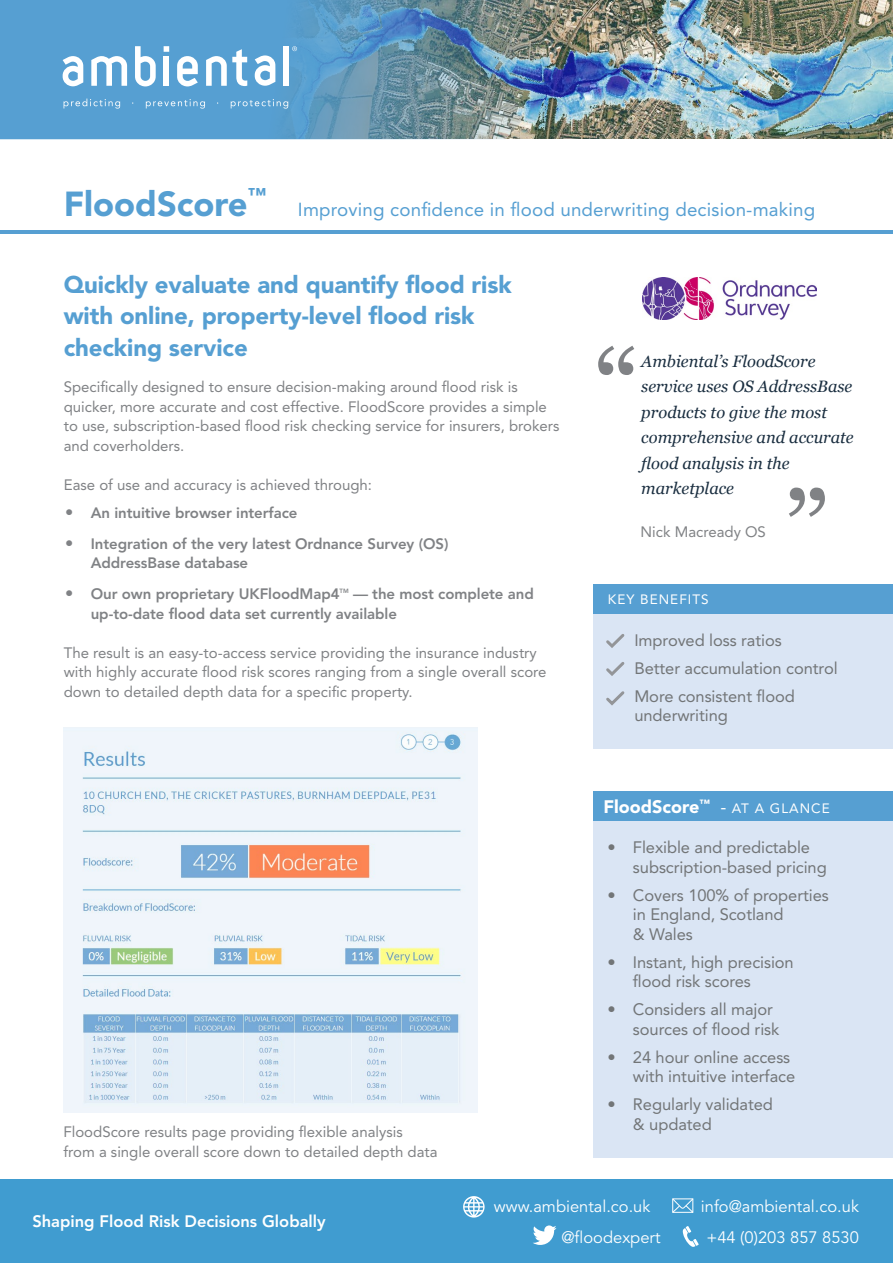
<style>
.page{position:relative;width:893px;height:1263px;background:#fff}
.page>*{position:absolute;margin:0;border:0;box-sizing:border-box;transform-origin:0 0}
.t1{font:111px "Georgia";color:#808285}
.t2{font:900 34.5px "Avenir LT Std";color:#569fd2}
.t3{font:900 24px/31.5px "Avenir LT Std";letter-spacing:-.005em;color:#569fd2}
.t4{font:18.75px "Avenir LT Std";letter-spacing:.01em;color:#569fd2}
.t5{font:900 18px "Avenir LT Std";color:#fff}
.t6{font:16.5px/19.5px "Avenir LT Std";letter-spacing:-.005em;color:#727577}
.t7{font:italic 16.5px/25.5px "Georgia";color:#1a2e40}
.t8{font:16.5px "Avenir";color:#fff}
.t9{font:800 16.5px "Avenir";color:#fff}
.t10{font:15px/19.5px "Avenir LT Std";color:#808285}
.t11{font:800 15px/19.5px "Avenir LT Std";letter-spacing:-.005em;color:#808285}
.t12{font:13.5px "Avenir LT Std";letter-spacing:.075em;color:#fff}
.t13{font:800 6.15px "Avenir LT Std";color:#808285}
.s1{font-size:16.5px}
.s2{font-weight:400}
.s3{font-weight:400;font-size:13.5px}
</style>
<div class="page">
<div style="left:594px;top:613px;width:299px;height:135px;background:#dae5f4"></div>
<hr style="left:0;top:230px;width:893px;height:3px;background:#569fd2">
<img style="left:642px;top:277px;width:174px;height:43px">
<img style="left:64px;top:727px;width:414px;height:385px">
<div style="left:594px;top:584px;width:299px;height:29px;background:#569fd2"></div>
<div style="left:594px;top:821px;width:299px;height:337px;background:#dae5f4"></div>
<div style="left:594px;top:791px;width:299px;height:30px;background:#569fd2"></div>
<svg style="left:606px;top:634px;width:19px;height:14px"></svg>
<svg style="left:606px;top:662px;width:19px;height:14px"></svg>
<svg style="left:606px;top:691px;width:19px;height:15px"></svg>
<img style="left:648px;top:0;width:245px;height:138px">
<img style="left:0;top:0;width:648px;height:139px">
<svg style="left:91px;top:56px;width:36px;height:30px"></svg>
<svg style="left:135px;top:46px;width:21px;height:40px"></svg>
<svg style="left:164px;top:46px;width:5px;height:6px"></svg>
<div style="left:164px;top:57px;width:5px;height:29px;background:#fff"></div>
<svg style="left:177px;top:56px;width:21px;height:30px"></svg>
<div style="left:283px;top:46px;width:5px;height:40px;background:#fff"></div>
<svg style="left:63px;top:56px;width:20px;height:30px"></svg>
<svg style="left:255px;top:55px;width:20px;height:31px"></svg>
<svg style="left:206px;top:49px;width:41px;height:37px"></svg>
<svg style="left:292px;top:46px;width:5px;height:5px"></svg>
<svg style="left:64px;top:99px;width:56px;height:10px"></svg>
<svg style="left:146px;top:99px;width:59px;height:10px"></svg>
<svg style="left:231px;top:99px;width:57px;height:10px"></svg>
<div style="left:0;top:1179px;width:893px;height:84px;background:#409cd0"></div>
<svg style="left:533px;top:1225px;width:24px;height:20px"></svg>
<svg style="left:463px;top:1196px;width:22px;height:21px"></svg>
<svg style="left:672px;top:1198px;width:21px;height:15px"></svg>
<svg style="left:683px;top:1226px;width:16px;height:21px"></svg>
<h2 class="t2" style="left:64px;top:183px;width:204px">FloodScore<sup>™</sup></h2>
<p class="t4" style="left:298px;top:198px;width:519px">Improving confidence in flood underwriting decision-making</p>
<h3 class="t3" style="left:64px;top:268px;width:449px">Quickly evaluate and quantify flood risk with online, property-level flood risk checking service</h3>
<p class="t10" style="left:64px;top:377px;width:497px">Specifically designed to ensure decision-making around flood risk is quicker, more accurate and cost effective. FloodScore provides a simple to use, subscription-based flood risk checking service for insurers, brokers and coverholders.</p>
<p class="t10" style="left:64px;top:475px;width:310px">Ease of use and accuracy is achieved through:</p>
<p class="t11" style="left:65px;top:503px;width:234px"><span class="s1">•</span> An intuitive browser interface</p>
<p class="t11" style="left:91px;top:534px;width:359px;text-indent:-26px"><span class="s1">•</span> Integration of the very latest Ordnance Survey (OS)<br>AddressBase database</p>
<p class="t11" style="left:65px;top:584px;width:276px"><span class="s1">•</span> Our own proprietary UKFloodMap4</p>
<p class="t13" style="left:340px;top:587px;width:11px">TM</p>
<p class="t11" style="left:91px;top:584px;width:445px;text-indent:262px">— the most complete and up-to-date flood data set currently available</p>
<p class="t10" style="left:64px;top:643px;width:484px">The result is an easy-to-access service providing the insurance industry with highly accurate flood risk scores ranging from a single overall score down to detailed depth data for a specific property.</p>
<p class="t10" style="left:63px;top:1122px;width:376px">FloodScore results page providing flexible analysis from a single overall score down to detailed depth data</p>
<h1 class="t1" style="left:594px;top:309px;width:47px">“</h1>
<p class="t7" style="left:641px;top:348px;width:214px">Ambiental’s FloodScore service uses OS AddressBase products to give the most comprehensive and accurate flood analysis in the marketplace</p>
<h1 class="t1" style="left:829px;top:553px;width:47px;rotate:-180deg">“</h1>
<p class="t10" style="left:641px;top:522px;width:127px">Nick Macready OS</p>
<p class="t12" style="left:608px;top:591px;width:102px">KEY BENEFITS</p>
<p class="t6" style="left:634px;top:626px;width:205px;line-height:28px">Improved loss ratios<br>Better accumulation control<br>More consistent flood</p>
<p class="t6" style="left:634px;top:706px;width:95px">underwriting</p>
<p class="t5" style="left:603px;top:795px;width:228px">FloodScore<sup>™</sup> <span class="s2">-</span> <span class="s3">AT A GLANCE</span></p>
<p class="t6" style="left:633px;top:838px;width:195px;text-indent:-26px">• Flexible and predictable subscription-based pricing</p>
<p class="t6" style="left:633px;top:885px;width:197px;text-indent:-26px">• Covers 100% of properties in England, Scotland<br>&amp; Wales</p>
<p class="t6" style="left:633px;top:952px;width:162px;text-indent:-26px">• Instant, high precision flood risk scores</p>
<p class="t6" style="left:633px;top:1000px;width:148px;text-indent:-26px">• Considers all major sources of flood risk</p>
<p class="t6" style="left:607px;top:1047px;width:189px;text-align:right">• 24 hour online access with intuitive interface</p>
<p class="t6" style="left:633px;top:1095px;width:142px;text-indent:-26px">• Regularly validated &amp; updated</p>
<p class="t9" style="left:32px;top:1212px;width:295px">Shaping Flood Risk Decisions Globally</p>
<p class="t8" style="left:494px;top:1196px;width:158px">www.ambiental.co.uk</p>
<p class="t8" style="left:701px;top:1196px;width:160px">info@ambiental.co.uk</p>
<p class="t8" style="left:561px;top:1228px;width:101px">@floodexpert</p>
<p class="t8" style="left:706px;top:1228px;width:154px">+44 (0)203 857 8530</p>
</div>
